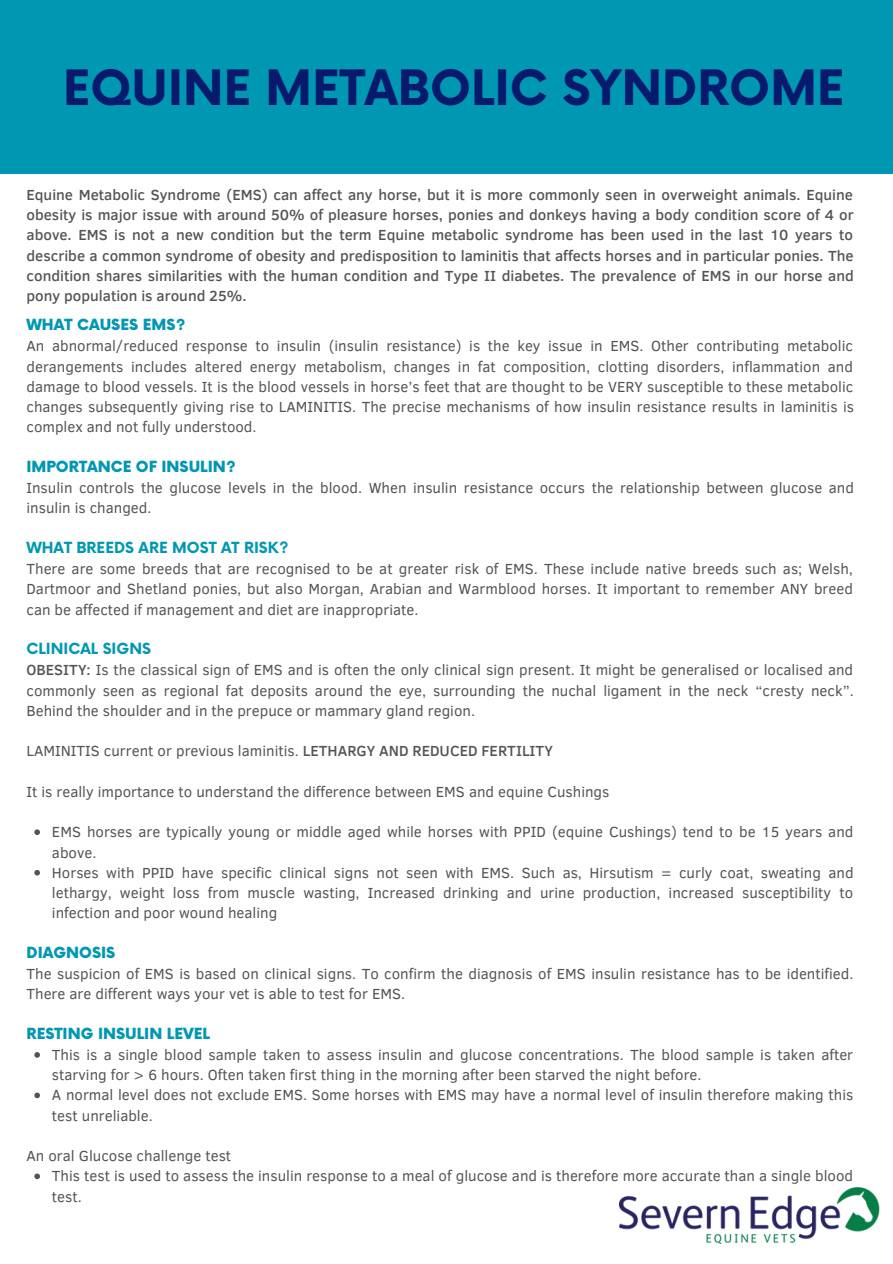
<style>
.page{position:relative;width:893px;height:1264px;background:#fff}
.page>*{position:absolute;margin:0;border:0;box-sizing:border-box;transform-origin:0 0}
.t1{font:700 47.55px "Now";color:#071a6d}
.t2{font:15px/20.2px "Clear Sans";color:#545454}
.t3{font:500 15px/20.2px "Clear Sans";color:#545454;text-align:justify}
.t4{font:900 15px "Now";color:#0097b2}
.t5{font:700 15px "Now";color:#0097b2}
.s1{font-weight:500}
</style>
<div class="page">
<img style="left:619px;top:1187px;width:261px;height:56px">
<div style="left:0;top:0;width:892px;height:174px;background:#0097b2"></div>
<svg style="left:34px;top:829px;width:6px;height:6px"></svg>
<svg style="left:34px;top:869px;width:6px;height:6px"></svg>
<svg style="left:34px;top:1052px;width:6px;height:5px"></svg>
<svg style="left:34px;top:1092px;width:6px;height:6px"></svg>
<svg style="left:34px;top:1173px;width:6px;height:6px"></svg>
<h1 class="t1" style="left:63px;top:52px;width:783px">EQUINE METABOLIC SYNDROME</h1>
<p class="t3" style="left:26px;top:184px;width:828px">Equine Metabolic Syndrome (EMS) can affect any horse, but it is more commonly seen in overweight animals. Equine obesity is major issue with around 50% of pleasure horses, ponies and donkeys having a body condition score of 4 or above. EMS is not a new condition but the term Equine metabolic syndrome has been used in the last 10 years to describe a common syndrome of obesity and predisposition to laminitis that affects horses and in particular ponies. The condition shares similarities with the human condition and Type II diabetes. The prevalence of EMS in our horse and pony population is around 25%.</p>
<p class="t4" style="left:26px;top:314px;width:161px">WHAT CAUSES EMS?</p>
<p class="t2" style="left:26px;top:336px;width:829px;text-align:justify">An abnormal/reduced response to insulin (insulin resistance) is the key issue in EMS. Other contributing metabolic derangements includes altered energy metabolism, changes in fat composition, clotting disorders, inflammation and damage to blood vessels. It is the blood vessels in horse’s feet that are thought to be VERY susceptible to these metabolic changes subsequently giving rise to LAMINITIS. The precise mechanisms of how insulin resistance results in laminitis is complex and not fully understood.</p>
<p class="t4" style="left:26px;top:455px;width:211px">IMPORTANCE OF INSULIN?</p>
<p class="t2" style="left:26px;top:478px;width:828px">Insulin controls the glucose levels in the blood. When insulin resistance occurs the relationship between glucose and insulin is changed.</p>
<p class="t5" style="left:26px;top:536px;width:263px">WHAT BREEDS ARE MOST AT RISK?</p>
<p class="t2" style="left:26px;top:558px;width:828px;text-align:justify">There are some breeds that are recognised to be at greater risk of EMS. These include native breeds such as; Welsh, Dartmoor and Shetland ponies, but also Morgan, Arabian and Warmblood horses. It important to remember ANY breed can be affected if management and diet are inappropriate.</p>
<p class="t5" style="left:26px;top:637px;width:126px">CLINICAL SIGNS</p>
<p class="t2" style="left:26px;top:660px;width:828px;text-align:justify"><span class="s1">OBESITY:</span> Is the classical sign of EMS and is often the only clinical sign present. It might be generalised or localised and commonly seen as regional fat deposits around the eye, surrounding the nuchal ligament in the neck “cresty neck”.<br>Behind the shoulder and in the prepuce or mammary gland region.</p>
<p class="t2" style="left:26px;top:741px;width:528px">LAMINITIS current or previous laminitis. <span class="s1">LETHARGY AND REDUCED FERTILITY</span></p>
<p class="t2" style="left:26px;top:781px;width:584px">It is really importance to understand the difference between EMS and equine Cushings</p>
<p class="t2" style="left:52px;top:821px;width:803px">EMS horses are typically young or middle aged while horses with PPID (equine Cushings) tend to be 15 years and above.<br>Horses with PPID have specific clinical signs not seen with EMS. Such as, Hirsutism = curly coat, sweating and lethargy, weight loss from muscle wasting, Increased drinking and urine production, increased susceptibility to infection and poor wound healing</p>
<p class="t4" style="left:26px;top:941px;width:90px">DIAGNOSIS</p>
<p class="t2" style="left:26px;top:963px;width:828px">The suspicion of EMS is based on clinical signs. To confirm the diagnosis of EMS insulin resistance has to be identified.<br>There are different ways your vet is able to test for EMS.</p>
<p class="t4" style="left:26px;top:1022px;width:185px">RESTING INSULIN LEVEL</p>
<p class="t2" style="left:52px;top:1044px;width:802px">This is a single blood sample taken to assess insulin and glucose concentrations. The blood sample is taken after starving for &gt; 6 hours. Often taken first thing in the morning after been starved the night before.<br>A normal level does not exclude EMS. Some horses with EMS may have a normal level of insulin therefore making this test unreliable.</p>
<p class="t2" style="left:26px;top:1145px;width:206px">An oral Glucose challenge test</p>
<p class="t2" style="left:52px;top:1165px;width:802px">This test is used to assess the insulin response to a meal of glucose and is therefore more accurate than a single blood test.</p>
</div>
